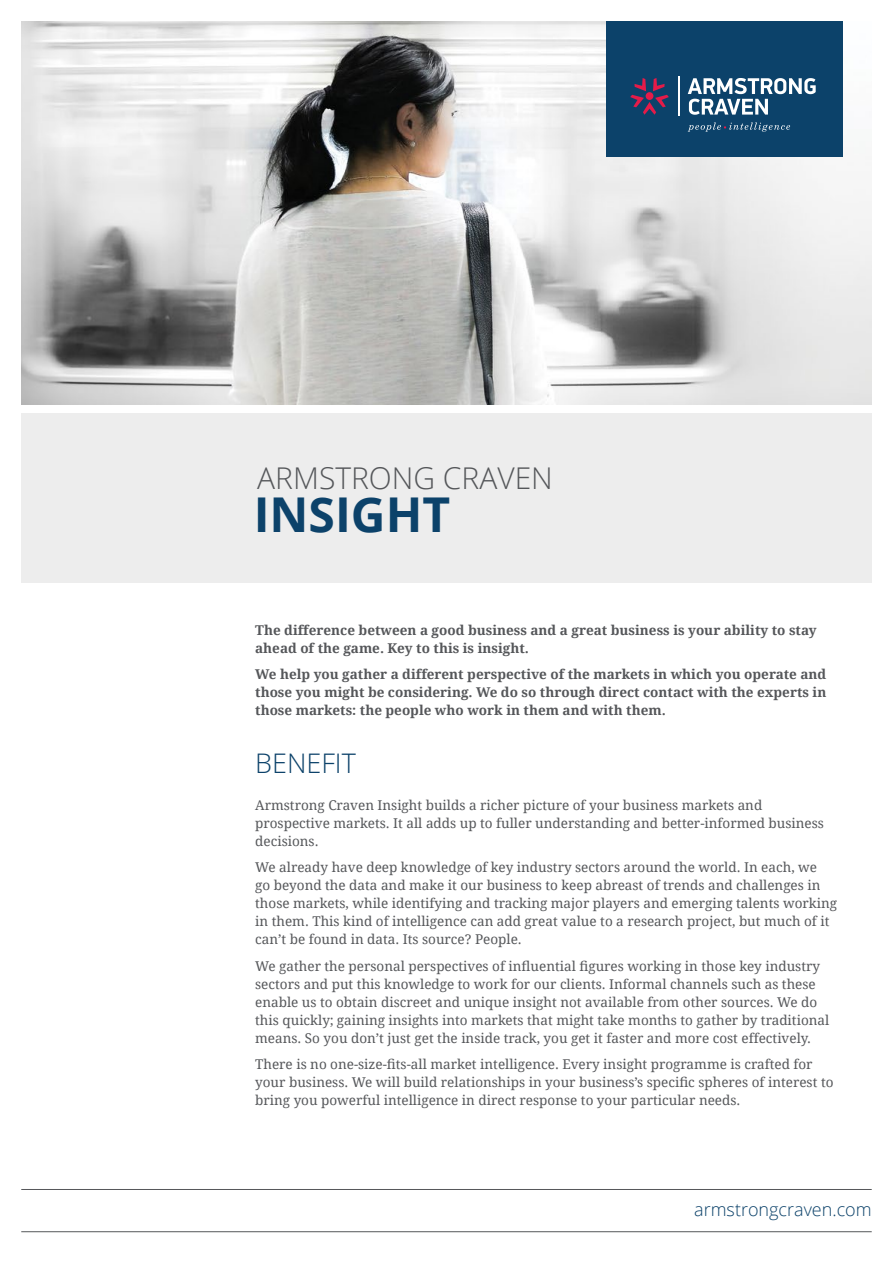
<style>
.page{position:relative;width:893px;height:1263px;background:#fff}
.page>*{position:absolute;margin:0;border:0;box-sizing:border-box;transform-origin:0 0}
.t1{font:700 48px "Open Sans";color:#0c426a}
.t2{font:300 30px "Open Sans";color:#55575a}
.t3{font:300 27px "Open Sans";color:#0c426a}
.t4{font:300 18px "Open Sans";color:#0c426a}
.t5{font:13.5px/18px "Droid Serif";color:#55575a}
.t6{font:700 13.5px/18px "Droid Serif";color:#55575a}
</style>
<div class="page">
<div style="left:21px;top:413px;width:851px;height:169px;background:#ededed"></div>
<img style="left:21px;top:21px;width:851px;height:384px">
<div style="left:606px;top:21px;width:237px;height:136px;background:#0c426a"></div>
<hr style="left:21px;top:1231px;width:851px;height:1px;background:#55575a">
<hr style="left:21px;top:1189px;width:851px;height:1px;background:#55575a">
<svg style="left:688px;top:78px;width:128px;height:37px"></svg>
<svg style="left:688px;top:122px;width:102px;height:10px"></svg>
<hr style="left:678px;top:77px;width:1px;height:39px;background:#fff">
<svg style="left:630px;top:78px;width:39px;height:37px"></svg>
<h2 class="t2" style="left:257px;top:457px;width:297px">ARMSTRONG CRAVEN</h2>
<h1 class="t1" style="left:254px;top:480px;width:198px">INSIGHT</h1>
<p class="t6" style="left:255px;top:621px;width:563px">The difference between a good business and a great business is your ability to stay ahead of the game. Key to this is insight.</p>
<p class="t6" style="left:255px;top:665px;width:573px;text-align:justify">We help you gather a different perspective of the markets in which you operate and those you might be considering. We do so through direct contact with the experts in those markets: the people who work in them and with them.</p>
<h3 class="t3" style="left:255px;top:745px;width:102px">BENEFIT</h3>
<p class="t5" style="left:255px;top:796px;width:570px">Armstrong Craven Insight builds a richer picture of your business markets and prospective markets. It all adds up to fuller understanding and better-informed business decisions.</p>
<p class="t5" style="left:255px;top:858px;width:583px">We already have deep knowledge of key industry sectors around the world. In each, we<br>go beyond the data and make it our business to keep abreast of trends and challenges in those markets, while identifying and tracking major players and emerging talents working in them. This kind of intelligence can add great value to a research project, but much of it can’t be found in data. Its source? People.</p>
<p class="t5" style="left:255px;top:957px;width:576px">We gather the personal perspectives of influential figures working in those key industry sectors and put this knowledge to work for our clients. Informal channels such as these enable us to obtain discreet and unique insight not available from other sources. We do this quickly; gaining insights into markets that might take months to gather by traditional means. So you don’t just get the inside track, you get it faster and more cost effectively.</p>
<p class="t5" style="left:255px;top:1055px;width:580px">There is no one-size-fits-all market intelligence. Every insight programme is crafted for your business. We will build relationships in your business’s specific spheres of interest to bring you powerful intelligence in direct response to your particular needs.</p>
<h3 class="t4" style="left:694px;top:1197px;width:179px">armstrongcraven.com</h3>
</div>
